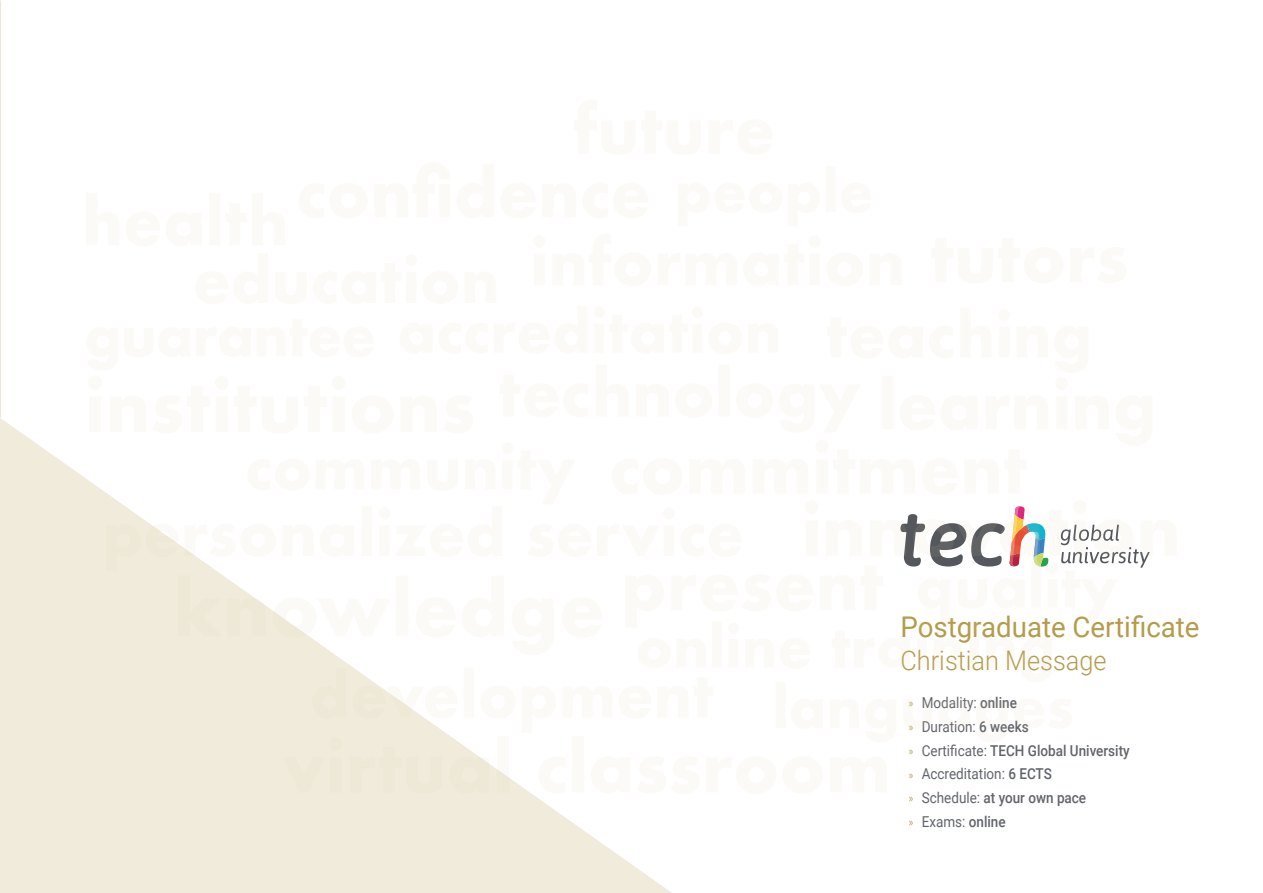
<style>
.page{position:relative;width:1263px;height:893px;background:#fff}
.page>*{position:absolute;margin:0;border:0;box-sizing:border-box;transform-origin:0 0}
.t1{font:28.5px "Roboto";color:#b49c4b}
.t2{font:300 27px "Roboto";color:#b49c4b;scale:.94 1}
.t3{font:15px/23.7px "Roboto";color:#61646a;scale:.9 1}
.s1{font-family:"Myriad Pro";font-size:12px;color:#b49c4b}
.s2{font-weight:500}
</style>
<div class="page">
<svg style="left:0;top:418px;width:672px;height:475px;background:#f1edde"></svg>
<svg style="left:86px;top:418px;width:1064px;height:376px"></svg>
<h1 class="t1" style="left:900px;top:607px;width:301px">Postgraduate Certificate</h1>
<h2 class="t2" style="left:900px;top:641px;width:221px">Christian Message</h2>
<p class="t3" style="left:909px;top:690px;width:247px"><span class="s1">»</span> Modality: <span class="s2">online<br></span><span class="s1">»</span> Duration: <span class="s2">6 weeks<br></span><span class="s1">»</span> Certificate: <span class="s2">TECH Global University </span><span class="s1">»</span> Accreditation: <span class="s2">6 ECTS<br></span><span class="s1">»</span> Schedule: <span class="s2">at your own pace<br></span><span class="s1">»</span> Exams: <span class="s2">online</span></p>
</div>
